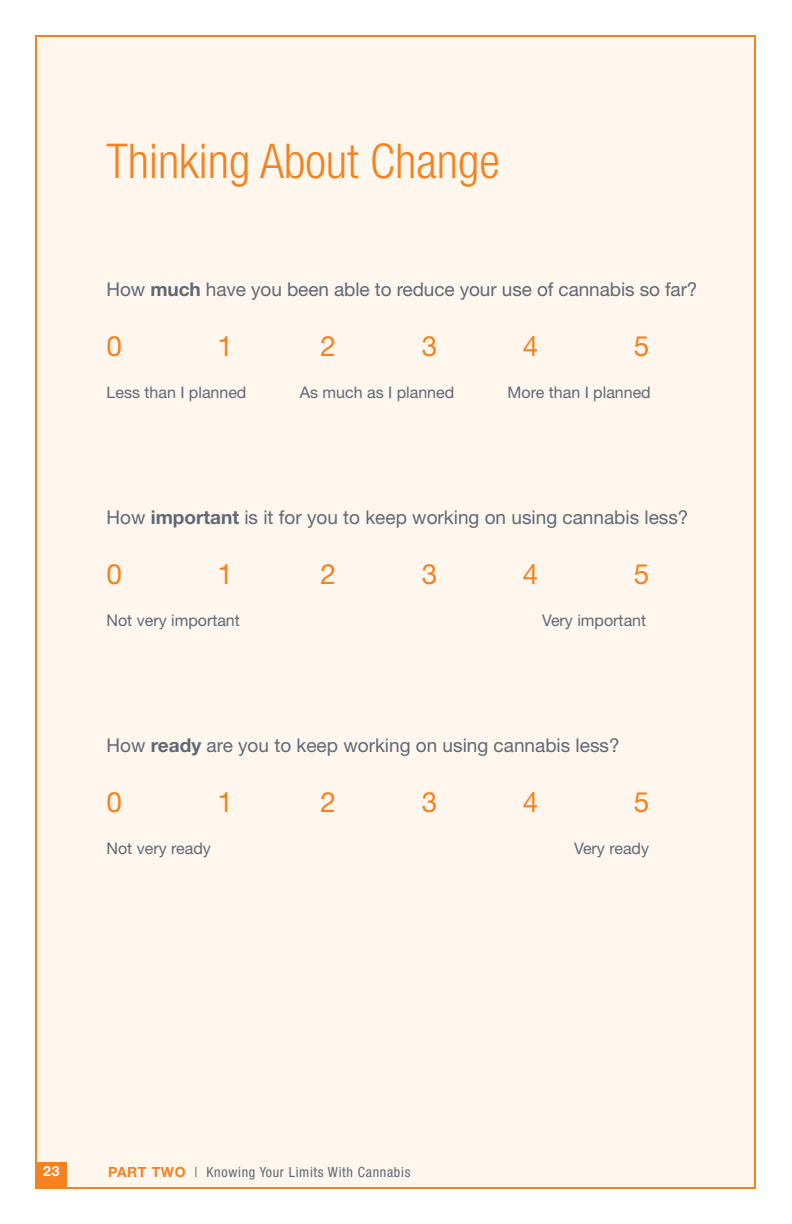
<style>
.page{position:relative;width:792px;height:1224px;background:#fff}
.page>*{position:absolute;margin:0;border:0;box-sizing:border-box;transform-origin:0 0}
.t1{font:300 condensed 48px "Helvetica Neue LT Std";color:#f58220}
.t2{font:28px "Helvetica Neue LT Std";color:#f58220}
.t3{font:19px "Helvetica Neue LT Std";color:#5d6977}
.t4{font:16px "Helvetica Neue LT Std";color:#5d6977}
.t5{font:condensed 14px "Helvetica Neue LT Std";letter-spacing:.05em;color:#5d6977}
.t6{font:700 14px "Helvetica Neue LT Std";color:#fff}
.s1{font-weight:700}
.s2{font-weight:700;font-stretch:normal;color:#f58220}
</style>
<div class="page">
<div style="left:35px;top:35px;width:721px;height:1154px;background:#fff6ed;border:2px solid #f58220"></div>
<div style="left:36px;top:1162px;width:31px;height:26px;background:#f58220"></div>
<p class="t1" style="left:107px;top:134px;width:395px">Thinking About Change</p>
<p class="t3" style="left:107px;top:278px;width:592px">How <span class="s1">much</span> have you been able to reduce your use of cannabis so far?</p>
<p class="t2" style="left:107px;top:329px;width:17px">0</p>
<p class="t2" style="left:217px;top:329px;width:17px">1</p>
<p class="t2" style="left:321px;top:329px;width:17px">2</p>
<p class="t2" style="left:422px;top:329px;width:17px">3</p>
<p class="t2" style="left:523px;top:329px;width:17px">4</p>
<p class="t2" style="left:634px;top:329px;width:17px">5</p>
<p class="t4" style="left:107px;top:383px;width:141px">Less than I planned</p>
<p class="t4" style="left:300px;top:383px;width:156px">As much as I planned</p>
<p class="t4" style="left:508px;top:383px;width:145px">More than I planned</p>
<p class="t3" style="left:107px;top:506px;width:583px">How <span class="s1">important</span> is it for you to keep working on using cannabis less?</p>
<p class="t2" style="left:107px;top:557px;width:17px">0</p>
<p class="t2" style="left:217px;top:557px;width:17px">1</p>
<p class="t2" style="left:321px;top:557px;width:17px">2</p>
<p class="t2" style="left:422px;top:557px;width:17px">3</p>
<p class="t2" style="left:523px;top:557px;width:17px">4</p>
<p class="t2" style="left:634px;top:557px;width:17px">5</p>
<p class="t4" style="left:107px;top:611px;width:135px">Not very important</p>
<p class="t4" style="left:542px;top:611px;width:106px">Very important</p>
<p class="t3" style="left:107px;top:734px;width:515px">How <span class="s1">ready</span> are you to keep working on using cannabis less?</p>
<p class="t2" style="left:107px;top:785px;width:17px">0</p>
<p class="t2" style="left:217px;top:785px;width:17px">1</p>
<p class="t2" style="left:321px;top:785px;width:17px">2</p>
<p class="t2" style="left:422px;top:785px;width:17px">3</p>
<p class="t2" style="left:523px;top:785px;width:17px">4</p>
<p class="t2" style="left:634px;top:785px;width:17px">5</p>
<p class="t4" style="left:107px;top:839px;width:106px">Not very ready</p>
<p class="t4" style="left:574px;top:839px;width:76px">Very ready</p>
<p class="t6" style="left:43px;top:1163px;width:18px">23</p>
<p class="t5" style="left:108px;top:1164px;width:304px"><span class="s2">PART TWO</span> | Knowing Your Limits With Cannabis</p>
</div>
